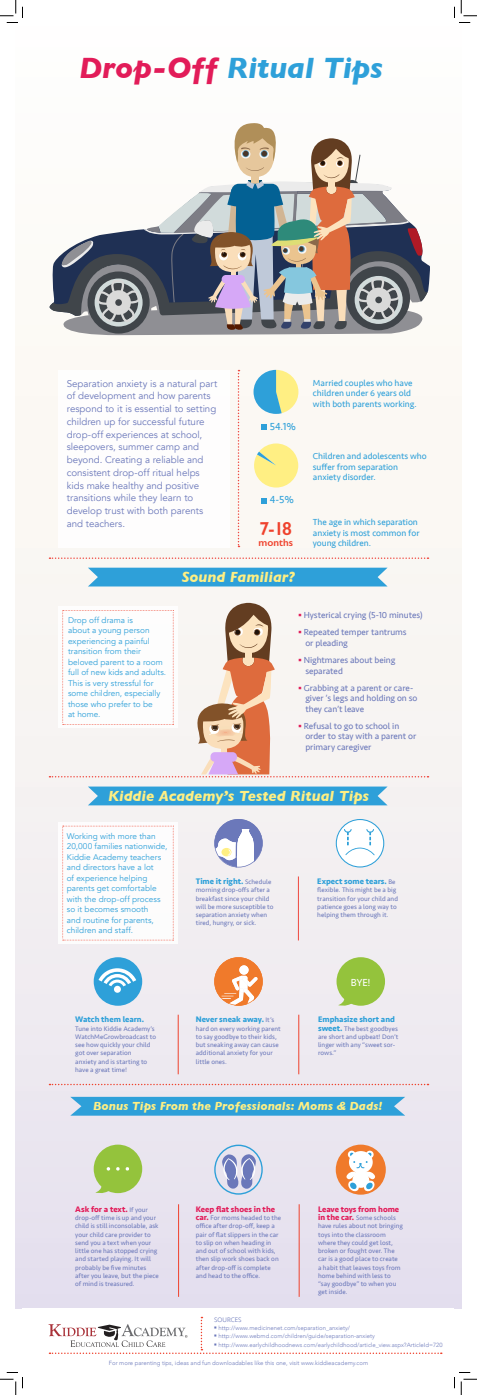
<style>
.page{position:relative;width:477px;height:1395px;background:#fff}
.page>*{position:absolute;margin:0;border:0;box-sizing:border-box;transform-origin:0 0}
.t1{font:italic 700 30px "Gill Sans";color:#2ea0d9}
.t2{font:600 18.75px "Gill Sans";color:#ef422d}
.t3{font:italic 700 15px "Gill Sans";color:#ffef83}
.t4{font:italic 700 12px "Gill Sans";color:#ffef83}
.t5{font:10.5px "Seravek";color:#2ea0d9}
.t6{font:600 10.5px "Gill Sans";color:#ef422d}
.t7{font:10.5px "Seravek";color:#fff}
.t8{font:9.75px/12.8px "Avenir";letter-spacing:-.005em;color:#6b78ba}
.t9{font:9px/10.5px "Seravek";letter-spacing:-.005em;color:#6b78ba}
.t10{font:9px/10.5px "Seravek";letter-spacing:-.005em;color:#2ea0d9}
.t11{font:8.25px/10.5px "Avenir";color:#2ea0d9}
.t12{font:700 8.25px "Seravek";color:#2ea0d9}
.t13{font:700 8.25px "Seravek";color:#e21c59}
.t14{font:6.75px/8.2px "Seravek";letter-spacing:.005em;color:#6b78ba}
.t15{font:300 6.75px "Seravek";color:#6b78ba}
.t16{font:300 6px "Avenir";color:#6b78ba}
.s1{color:#e21c59}
.s2{font-family:"Arial";font-weight:700;color:#e21c59}
.s3{font-weight:400;font-size:6.75px;color:#6b78ba}
.s4{font-weight:700;font-size:8.25px;color:#2ea0d9}
.s5{font-weight:700;font-size:8.25px;color:#e21c59}
.s6{font-family:"Arial";font-weight:700;font-size:7.5px}
</style>
<div class="page">
<div style="left:16px;top:16px;width:445px;height:1292px;background:linear-gradient(to bottom,#fffffa,#e8e3ed)"></div>
<div style="left:58px;top:370px;width:171px;height:177px;background:#fff"></div>
<svg style="left:238px;top:370px;width:1px;height:177px"></svg>
<svg style="left:254px;top:370px;width:44px;height:44px"></svg>
<svg style="left:254px;top:443px;width:44px;height:45px"></svg>
<svg style="left:261px;top:424px;width:6px;height:6px"></svg>
<svg style="left:261px;top:498px;width:6px;height:5px"></svg>
<div style="left:88px;top:568px;width:300px;height:18px;background:#2ea0d9"></div>
<svg style="left:50px;top:557px;width:379px;height:2px"></svg>
<div style="left:88px;top:787px;width:300px;height:18px;background:#2ea0d9"></div>
<svg style="left:70px;top:1097px;width:335px;height:19px"></svg>
<svg style="left:50px;top:1084px;width:379px;height:1px"></svg>
<svg style="left:336px;top:819px;width:48px;height:49px"></svg>
<svg style="left:214px;top:819px;width:49px;height:49px"></svg>
<svg style="left:214px;top:957px;width:49px;height:49px"></svg>
<hr style="left:298px;top:876px;width:1px;height:64px;background:#ef483f">
<hr style="left:178px;top:1204px;width:1px;height:93px;background:#ef422d">
<hr style="left:299px;top:1204px;width:1px;height:93px;background:#ef422d">
<hr style="left:178px;top:1015px;width:1px;height:59px;background:#ef422d">
<hr style="left:299px;top:1015px;width:1px;height:59px;background:#ef422d">
<div style="left:94px;top:957px;width:48px;height:49px;background:#2ea0d9;border-radius:50%"></div>
<svg style="left:98px;top:968px;width:38px;height:18px"></svg>
<div style="left:114px;top:986px;width:7px;height:7px;background:#fff;border-radius:50%"></div>
<svg style="left:214px;top:1145px;width:49px;height:50px"></svg>
<div style="left:337px;top:957px;width:48px;height:49px;background:#94c33c;border-radius:50%"></div>
<svg style="left:338px;top:997px;width:15px;height:11px"></svg>
<div style="left:58px;top:822px;width:120px;height:122px;background:#fff"></div>
<svg style="left:62px;top:826px;width:112px;height:115px"></svg>
<div style="left:94px;top:1145px;width:48px;height:48px;background:#94c33c;border-radius:50%"></div>
<svg style="left:95px;top:1184px;width:16px;height:11px"></svg>
<svg style="left:107px;top:1167px;width:3px;height:4px"></svg>
<svg style="left:116px;top:1167px;width:13px;height:4px"></svg>
<svg style="left:49px;top:120px;width:386px;height:215px"></svg>
<svg style="left:49px;top:1317px;width:393px;height:37px"></svg>
<svg style="left:50px;top:598px;width:379px;height:180px"></svg>
<div style="left:336px;top:1145px;width:50px;height:50px;background:#f07a2b;border-radius:50%"></div>
<svg style="left:346px;top:1152px;width:30px;height:40px"></svg>
<svg style="left:0;top:0;width:23px;height:23px"></svg>
<svg style="left:0;top:1372px;width:23px;height:23px"></svg>
<svg style="left:454px;top:0;width:23px;height:23px"></svg>
<svg style="left:454px;top:1372px;width:23px;height:23px"></svg>
<p class="t1" style="left:79px;top:50px;width:305px"><span class="s1">Drop-Off</span> Ritual Tips</p>
<p class="t8" style="left:67px;top:377px;width:152px">Separation anxiety is a natural part of development and how parents respond to it is essential to setting children up for successful future drop-off experiences at school, sleepovers, summer camp and beyond. Creating a reliable and consistent drop-off ritual helps kids make healthy and positive transitions while they learn to develop trust with both parents and teachers.</p>
<p class="t5" style="left:270px;top:418px;width:28px">54.1%</p>
<p class="t5" style="left:270px;top:492px;width:26px">4-5%</p>
<p class="t2" style="left:259px;top:517px;width:34px;rotate:-1deg">7-18</p>
<p class="t6" style="left:258px;top:536px;width:36px;rotate:-1deg">months</p>
<p class="t3" style="left:182px;top:568px;width:115px">Sound Familiar?</p>
<p class="t10" style="left:313px;top:377px;width:105px">Married couples who have children under 6 years old with both parents working.</p>
<p class="t10" style="left:313px;top:451px;width:115px">Children and adolescents who suffer from separation anxiety disorder.</p>
<p class="t10" style="left:313px;top:517px;width:108px">The age in which separation anxiety is most common for young children.</p>
<p class="t11" style="left:68px;top:615px;width:100px">Drop off drama is<br>about a young person experiencing a painful transition from their beloved parent to a room full of new kids and adults.<br>This is very stressful for some children, especially those who prefer to be<br>at home.</p>
<p class="t9" style="left:299px;top:610px;width:126px"><span class="s2">▪</span> Hysterical crying (5-10 minutes)</p>
<p class="t9" style="left:305px;top:627px;width:103px;text-indent:-7px"><span class="s2">▪</span> Repeated temper tantrums or pleading</p>
<p class="t9" style="left:305px;top:655px;width:92px;text-indent:-7px"><span class="s2">▪</span> Nightmares about being separated</p>
<p class="t9" style="left:305px;top:682px;width:114px;text-indent:-7px"><span class="s2">▪</span> Grabbing at a parent or care&shy;giver ’s legs and holding on so they can’t leave</p>
<p class="t9" style="left:305px;top:720px;width:113px;text-indent:-7px"><span class="s2">▪</span> Refusal to go to school in order to stay with a parent or primary caregiver</p>
<p class="t3" style="left:108px;top:787px;width:262px">Kiddie Academy’s Tested Ritual Tips</p>
<p class="t11" style="left:67px;top:831px;width:102px">Working with more than<br>20,000 families nationwide,<br>Kiddie Academy teachers and directors have a lot<br>of experience helping parents get comfortable with the drop-off process so it becomes smooth<br>and routine for parents, children and staff.</p>
<p class="t12" style="left:196px;top:875px;width:77px">Time it right. <span class="s3">Schedule</span></p>
<p class="t14" style="left:196px;top:886px;width:79px">morning drop-offs after a breakfast since your child will be more susceptible to separation anxiety when tired, hungry, or sick.</p>
<p class="t12" style="left:75px;top:1013px;width:70px">Watch them learn.</p>
<p class="t14" style="left:75px;top:1024px;width:82px">Tune into Kiddie Academy’s<br>WatchMeGrowbroadcast to see how quickly your child got over separation<br>anxiety and is starting to have a great time!</p>
<p class="t12" style="left:196px;top:1013px;width:80px">Never sneak away. <span class="s3">It’s</span></p>
<p class="t14" style="left:196px;top:1024px;width:86px">hard on every working parent to say goodbye to their kids, but sneaking away can cause additional anxiety for your little ones.</p>
<p class="t12" style="left:317px;top:875px;width:80px">Expect some tears. <span class="s3">Be</span></p>
<p class="t14" style="left:317px;top:886px;width:82px">flexible. This might be a big transition for your child and patience goes a long way to helping them through it.</p>
<p class="t7" style="left:351px;top:974px;width:21px">BYE!</p>
<p class="t12" style="left:318px;top:1013px;width:78px">Emphasize short and</p>
<p class="t14" style="left:318px;top:1024px;width:82px"><span class="s4">sweet.</span> The best goodbyes are short and upbeat! Don’t linger with any “sweet sor&shy;rows.”</p>
<p class="t4" style="left:93px;top:1099px;width:291px">Bonus Tips From the Professionals: Moms &amp; Dads!</p>
<p class="t13" style="left:75px;top:1203px;width:74px">Ask for a text. <span class="s3">If your</span></p>
<p class="t14" style="left:75px;top:1214px;width:85px">drop-off time is up and your child is still inconsolable, ask your child care provider to send you a text when your little one has stopped crying and started playing. It will probably be five minutes after you leave, but the piece of mind is treasured.</p>
<p class="t13" style="left:196px;top:1203px;width:81px">Keep flat shoes in the</p>
<p class="t14" style="left:196px;top:1214px;width:87px"><span class="s5">car.</span> For moms headed to the office after drop-off, keep a pair of flat slippers in the car to slip on when heading in and out of school with kids, then slip work shoes back on after drop-off is complete and head to the office.</p>
<p class="t13" style="left:318px;top:1203px;width:83px">Leave toys from home</p>
<p class="t14" style="left:318px;top:1214px;width:86px"><span class="s5">in the car.</span> Some schools have rules about not bringing toys into the classroom where they could get lost, broken or fought over. The car is a good place to create<br>a habit that leaves toys from home behind with less to “say goodbye” to when you get inside.</p>
<p class="t15" style="left:214px;top:1316px;width:29px">SOURCES</p>
<p class="t16" style="left:214px;top:1324px;width:137px"><span class="s6">▪</span> http://www.medicinenet.com/separation_anxiety/</p>
<p class="t16" style="left:214px;top:1333px;width:162px"><span class="s6">▪</span> http://www.webmd.com/children/guide/separation-anxiety</p>
<p class="t16" style="left:214px;top:1341px;width:230px"><span class="s6">▪</span> http://www.earlychildhoodnews.com/earlychildhood/article_view.aspx?ArticleId=720</p>
<p class="t16" style="left:109px;top:1360px;width:261px">For more parenting tips, ideas and fun downloadables like this one, visit www.kiddieacademy.com</p>
</div>
